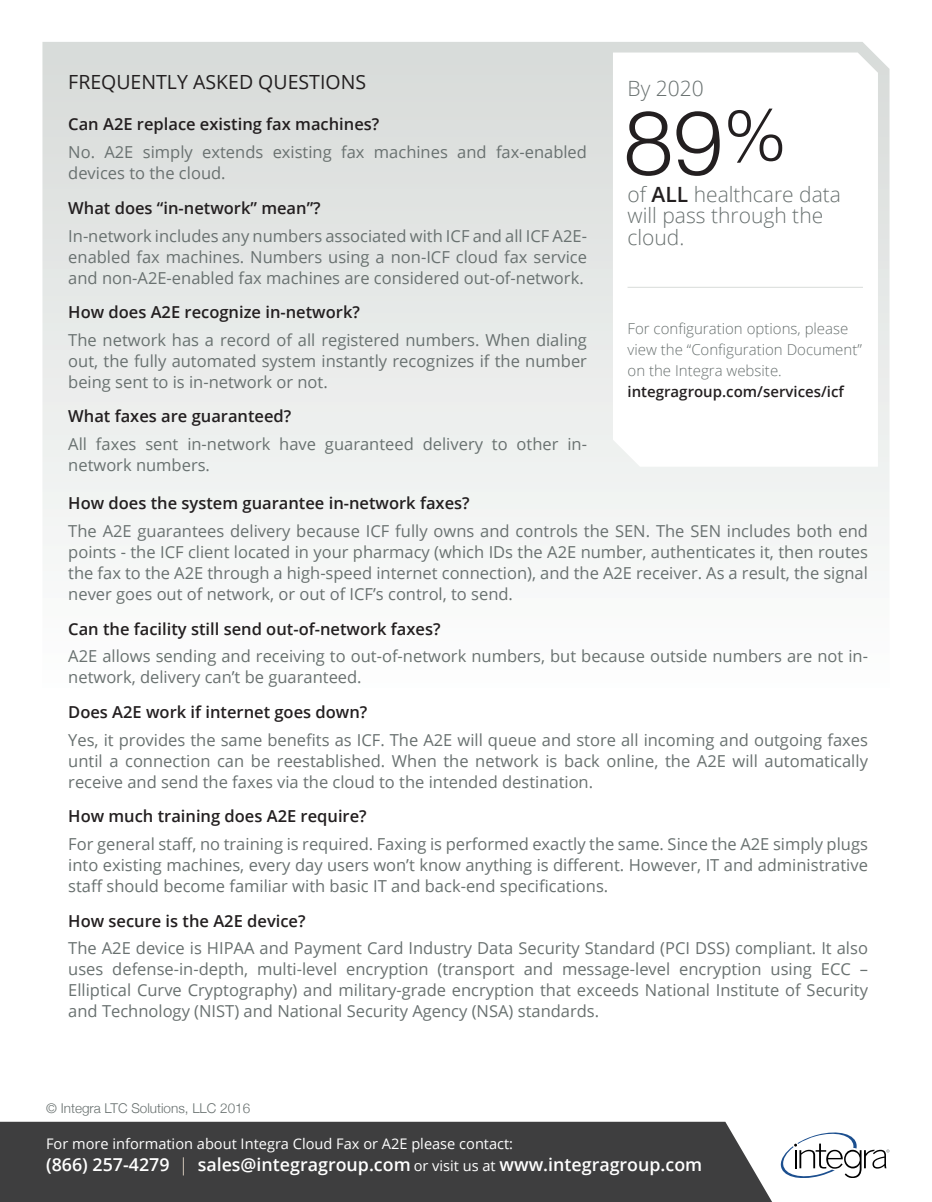
<style>
.page{position:relative;width:932px;height:1202px;background:#fff}
.page>*{position:absolute;margin:0;border:0;box-sizing:border-box;transform-origin:0 0}
.t1{font:300 89.7px "Helvetica Neue";color:#231f20}
.Body_Level_2{font:300 21px/21px "Open Sans";color:#697170}
.Headers{font:19.5px "Open Sans";color:#231f20}
.Footers{font:600 17.85px "Open Sans";color:#fff}
.Body_Level_1{font:16.5px/21px "Open Sans";color:#697170;text-align:justify}
.Body_Header{font:600 16.5px "Open Sans";color:#231f20}
.Body_Level_2-2{font:300 15px/21px "Open Sans";color:#697170}
.Body_Level_2-3{font:600 15px "Open Sans";color:#231f20}
.Footers-2{font:14.55px "Open Sans";color:#fff}
.Footers-3{font:300 13.5px "Helvetica Neue";color:#697170}
.s1{font-weight:600;color:#231f20}
.s2{font-weight:300;color:#feefde}
.s3{font-weight:400;font-size:14.55px}
</style>
<div class="page">
<svg style="left:42px;top:42px;width:847px;height:504px"></svg>
<div style="left:0;top:1121px;width:772px;height:81px;background:#3e3e3f"></div>
<svg style="left:780px;top:1132px;width:109px;height:45px"></svg>
<svg style="left:613px;top:52px;width:265px;height:414px"></svg>
<hr style="left:627px;top:287px;width:236px;height:1px;background:#d8dcda">
<p class="Headers" style="left:68px;top:69px;width:299px">FREQUENTLY ASKED QUESTIONS</p>
<p class="Body_Header" style="left:68px;top:113px;width:312px">Can A2E replace existing fax machines?</p>
<p class="Body_Level_1" style="left:68px;top:141px;width:520px">No. A2E simply extends existing fax machines and fax-enabled devices to the cloud.</p>
<p class="Body_Header" style="left:68px;top:196px;width:254px">What does “in-network” mean”?</p>
<p class="Body_Level_1" style="left:68px;top:225px;width:520px">In-network includes any numbers associated with ICF and all ICF A2E&shy;enabled fax machines. Numbers using a non-ICF cloud fax service and non-A2E-enabled fax machines are considered out-of-network.</p>
<p class="Body_Header" style="left:68px;top:301px;width:293px">How does A2E recognize in-network?</p>
<p class="Body_Level_1" style="left:68px;top:329px;width:520px">The network has a record of all registered numbers. When dialing out, the fully automated system instantly recognizes if the number being sent to is in-network or not.</p>
<p class="Body_Header" style="left:68px;top:405px;width:225px">What faxes are guaranteed?</p>
<p class="Body_Level_1" style="left:68px;top:433px;width:520px">All faxes sent in-network have guaranteed delivery to other in&shy;network numbers.</p>
<p class="Body_Header" style="left:68px;top:492px;width:403px">How does the system guarantee in-network faxes?</p>
<p class="Body_Level_1" style="left:68px;top:520px;width:801px">The A2E guarantees delivery because ICF fully owns and controls the SEN. The SEN includes both end points - the ICF client located in your pharmacy (which IDs the A2E number, authenticates it, then routes the fax to the A2E through a high-speed internet connection), and the A2E receiver. As a result, the signal never goes out of network, or out of ICF’s control, to send.</p>
<p class="Body_Header" style="left:68px;top:617px;width:374px">Can the facility still send out-of-network faxes?</p>
<p class="Body_Level_1" style="left:68px;top:645px;width:801px">A2E allows sending and receiving to out-of-network numbers, but because outside numbers are not in&shy;network, delivery can’t be guaranteed.</p>
<p class="Body_Header" style="left:68px;top:700px;width:300px">Does A2E work if internet goes down?</p>
<p class="Body_Level_1" style="left:68px;top:728px;width:801px">Yes, it provides the same benefits as ICF. The A2E will queue and store all incoming and outgoing faxes until a connection can be reestablished. When the network is back online, the A2E will automatically receive and send the faxes via the cloud to the intended destination.</p>
<p class="Body_Header" style="left:68px;top:805px;width:300px">How much training does A2E require?</p>
<p class="Body_Level_1" style="left:68px;top:833px;width:801px">For general staff, no training is required. Faxing is performed exactly the same. Since the A2E simply plugs into existing machines, every day users won’t know anything is different. However, IT and administrative staff should become familiar with basic IT and back-end specifications.</p>
<p class="Body_Header" style="left:68px;top:909px;width:239px">How secure is the A2E device?</p>
<p class="Body_Level_1" style="left:68px;top:937px;width:801px">The A2E device is HIPAA and Payment Card Industry Data Security Standard (PCI DSS) compliant. It also uses defense-in-depth, multi-level encryption (transport and message-level encryption using ECC – Elliptical Curve Cryptography) and military-grade encryption that exceeds National Institute of Security and Technology (NIST) and National Security Agency (NSA) standards.</p>
<p class="Body_Level_2" style="left:627px;top:78px;width:78px">By 2020</p>
<p class="t1" style="left:623px;top:88px;width:165px">89<sup>%</sup></p>
<p class="Body_Level_2" style="left:627px;top:184px;width:215px">of <span class="s1">ALL</span> healthcare data will pass through the cloud.</p>
<p class="Body_Level_2-2" style="left:627px;top:317px;width:236px">For configuration options, please view the “Configuration Document” on the Integra website.</p>
<p class="Body_Level_2-3" style="left:627px;top:381px;width:218px">integragroup.com/services/icf</p>
<p class="Footers-3" style="left:46px;top:1099px;width:205px">© Integra LTC Solutions, LLC 2016</p>
<p class="Footers-2" style="left:46px;top:1133px;width:468px">For more information about Integra Cloud Fax or A2E please contact:</p>
<p class="Footers" style="left:46px;top:1152px;width:657px">(866) 257-4279 <span class="s2">|</span> sales@integragroup.com <span class="s3">or visit us at</span> www.integragroup.com</p>
</div>
